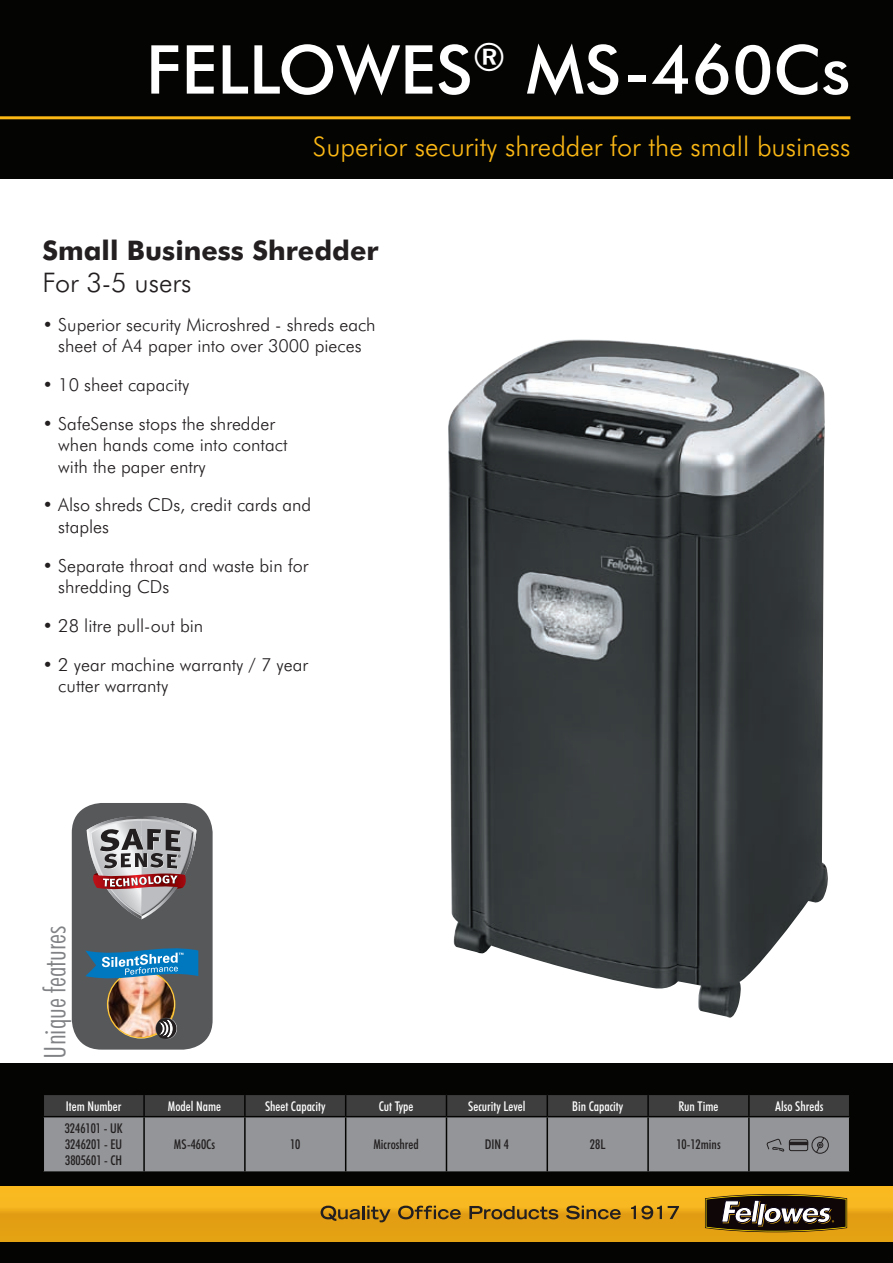
<style>
.page{position:relative;width:893px;height:1263px;background:#fff}
.page>*{position:absolute;margin:0;border:0;box-sizing:border-box;transform-origin:0 0}
.t1{font:500 67.5px "Futura BT";color:#fff}
.t2{font:300 condensed 30px "Futura BT";color:#808285}
.t3{font:300 27px "Futura BT";color:#fcb814}
.t4{font:700 27px "Futura BT";color:#231f20}
.t5{font:300 27px "Futura BT";color:#231f20}
.t6{font:300 18px/21.6px "Futura BT";color:#231f20}
.t7{font:500 condensed 13.5px "Futura BT";color:#fff}
.t8{font:500 condensed 13.5px/16.2px "Futura BT";color:#231f20;text-align:justify}
</style>
<div class="page">
<div style="left:0;top:0;width:893px;height:179px;background:#040503"></div>
<div style="left:0;top:1063px;width:893px;height:200px;background:#040503"></div>
<hr style="left:0;top:116px;width:850px;height:3px;background:#fcb814">
<div style="left:72px;top:803px;width:141px;height:246px;background:#57585a;border-radius:30px"></div>
<img style="left:448px;top:339px;width:380px;height:679px">
<img style="left:85px;top:948px;width:113px;height:90px">
<svg style="left:87px;top:816px;width:109px;height:103px"></svg>
<svg style="left:43px;top:1095px;width:807px;height:76px;background:#76777a"></svg>
<div style="left:0;top:1186px;width:893px;height:56px;background:linear-gradient(to bottom,#fcbc22,#dd9a0f)"></div>
<svg style="left:703px;top:1192px;width:146px;height:42px"></svg>
<svg style="left:321px;top:1206px;width:70px;height:16px"></svg>
<svg style="left:398px;top:1205px;width:63px;height:14px"></svg>
<svg style="left:469px;top:1206px;width:89px;height:13px"></svg>
<svg style="left:566px;top:1206px;width:55px;height:13px"></svg>
<svg style="left:631px;top:1206px;width:31px;height:13px"></svg>
<svg style="left:668px;top:1206px;width:11px;height:13px"></svg>
<h1 class="t1" style="left:146px;top:29px;width:706px">FELLOWES<sup>®</sup> MS-460Cs</h1>
<h3 class="t3" style="left:313px;top:130px;width:539px">Superior security shredder for the small business</h3>
<h3 class="t4" style="left:43px;top:234px;width:338px">Small Business Shredder</h3>
<h3 class="t5" style="left:43px;top:266px;width:150px">For 3-5 users</h3>
<p class="t6" style="left:43px;top:313px;width:335px;text-align:center">• Superior security Microshred - shreds each sheet of A4 paper into over 3000 pieces</p>
<p class="t6" style="left:43px;top:374px;width:149px">• 10 sheet capacity</p>
<p class="t6" style="left:58px;top:412px;width:231px;text-indent:-16px">• SafeSense stops the shredder when hands come into contact with the paper entry</p>
<p class="t6" style="left:58px;top:494px;width:254px;text-indent:-16px">• Also shreds CDs, credit cards and staples</p>
<p class="t6" style="left:58px;top:554px;width:252px;text-indent:-16px">• Separate throat and waste bin for shredding CDs</p>
<p class="t6" style="left:43px;top:615px;width:162px">• 28 litre pull-out bin</p>
<p class="t6" style="left:58px;top:653px;width:251px;text-indent:-16px">• 2 year machine warranty / 7 year cutter warranty</p>
<h2 class="t2" style="left:37px;top:1059px;width:134px;rotate:-90deg">Unique features</h2>
<p class="t7" style="left:66px;top:1098px;width:57px">Item Number</p>
<p class="t7" style="left:168px;top:1098px;width:55px">Model Name</p>
<p class="t7" style="left:265px;top:1098px;width:62px">Sheet Capacity</p>
<p class="t7" style="left:379px;top:1098px;width:36px">Cut Type</p>
<p class="t7" style="left:468px;top:1098px;width:59px">Security Level</p>
<p class="t7" style="left:572px;top:1098px;width:53px">Bin Capacity</p>
<p class="t7" style="left:679px;top:1098px;width:41px">Run Time</p>
<p class="t7" style="left:775px;top:1098px;width:50px">Also Shreds</p>
<p class="t8" style="left:65px;top:1120px;width:59px">3246101 - UK 3246201 - EU 3805601 - CH</p>
<p class="t8" style="left:174px;top:1136px;width:43px">MS-460Cs</p>
<p class="t8" style="left:290px;top:1136px;width:12px">10</p>
<p class="t8" style="left:373px;top:1136px;width:47px">Microshred</p>
<p class="t8" style="left:485px;top:1136px;width:26px">DIN 4</p>
<p class="t8" style="left:590px;top:1136px;width:17px">28L</p>
<p class="t8" style="left:676px;top:1136px;width:46px">10-12mins</p>
</div>
